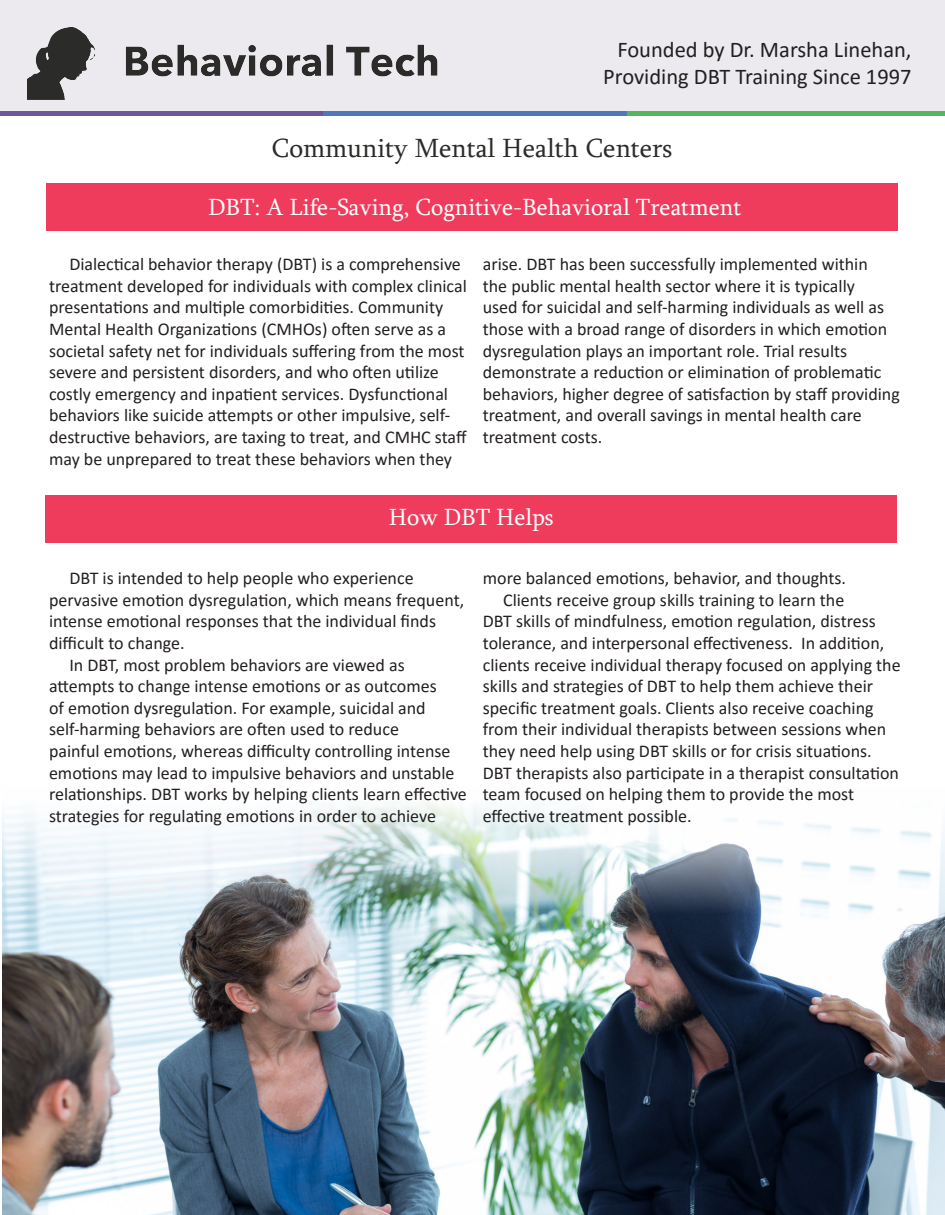
<style>
.page{position:relative;width:945px;height:1215px;background:#fff}
.page>*{position:absolute;margin:0;border:0;box-sizing:border-box;transform-origin:0 0}
.t1{font:27px "Sylfaen";color:#2b2c2a}
.t2{font:24px "Sylfaen";color:#fff}
.t3{font:22.5px "Calibri";color:#231f20}
.t4{font:18px/21.6px "Calibri";color:#231f20}
</style>
<div class="page">
<div style="left:46px;top:183px;width:852px;height:47px;background:#ef3c5c"></div>
<div style="left:45px;top:495px;width:852px;height:47px;background:#ef3c5c"></div>
<img style="left:2px;top:802px;width:943px;height:413px">
<div style="left:0;top:0;width:945px;height:111px;background:#eceaee"></div>
<div style="left:321px;top:111px;width:307px;height:5px;background:#5177bb"></div>
<div style="left:0;top:111px;width:322px;height:5px;background:#6a5699"></div>
<div style="left:627px;top:111px;width:318px;height:5px;background:#55b55a"></div>
<img style="left:28px;top:27px;width:410px;height:72px">
<p class="t3" style="left:617px;top:34px;width:296px">Founded by Dr. Marsha Linehan,</p>
<p class="t3" style="left:603px;top:61px;width:310px">Providing DBT Training Since 1997</p>
<p class="t1" style="left:272px;top:130px;width:402px">Community Mental Health Centers</p>
<p class="t2" style="left:208px;top:190px;width:535px">DBT: A Life-Saving, Cognitive-Behavioral Treatment</p>
<p class="t4" style="left:49px;top:253px;width:419px;text-indent:20px">Dialectical behavior therapy (DBT) is a comprehensive treatment developed for individuals with complex clinical presentations and multiple comorbidities. Community Mental Health Organizations (CMHOs) often serve as a societal safety net for individuals suffering from the most severe and persistent disorders, and who often utilize costly emergency and inpatient services. Dysfunctional behaviors like suicide attempts or other impulsive, self&shy;destructive behaviors, are taxing to treat, and CMHC staff may be unprepared to treat these behaviors when they</p>
<p class="t4" style="left:483px;top:253px;width:419px">arise. DBT has been successfully implemented within<br>the public mental health sector where it is typically<br>used for suicidal and self-harming individuals as well as those with a broad range of disorders in which emotion dysregulation plays an important role. Trial results demonstrate a reduction or elimination of problematic behaviors, higher degree of satisfaction by staff providing treatment, and overall savings in mental health care treatment costs.</p>
<p class="t2" style="left:389px;top:500px;width:166px">How DBT Helps</p>
<p class="t4" style="left:49px;top:567px;width:417px;text-indent:20px">DBT is intended to help people who experience pervasive emotion dysregulation, which means frequent, intense emotional responses that the individual finds difficult to change.</p>
<p class="t4" style="left:49px;top:653px;width:419px;text-indent:20px">In DBT, most problem behaviors are viewed as attempts to change intense emotions or as outcomes<br>of emotion dysregulation. For example, suicidal and self-harming behaviors are often used to reduce<br>painful emotions, whereas difficulty controlling intense emotions may lead to impulsive behaviors and unstable relationships. DBT works by helping clients learn effective strategies for regulating emotions in order to achieve</p>
<p class="t4" style="left:483px;top:567px;width:365px">more balanced emotions, behavior, and thoughts.</p>
<p class="t4" style="left:483px;top:588px;width:419px;text-indent:20px">Clients receive group skills training to learn the<br>DBT skills of mindfulness, emotion regulation, distress tolerance, and interpersonal effectiveness. In addition, clients receive individual therapy focused on applying the skills and strategies of DBT to help them achieve their specific treatment goals. Clients also receive coaching from their individual therapists between sessions when they need help using DBT skills or for crisis situations.<br>DBT therapists also participate in a therapist consultation team focused on helping them to provide the most effective treatment possible.</p>
</div>
